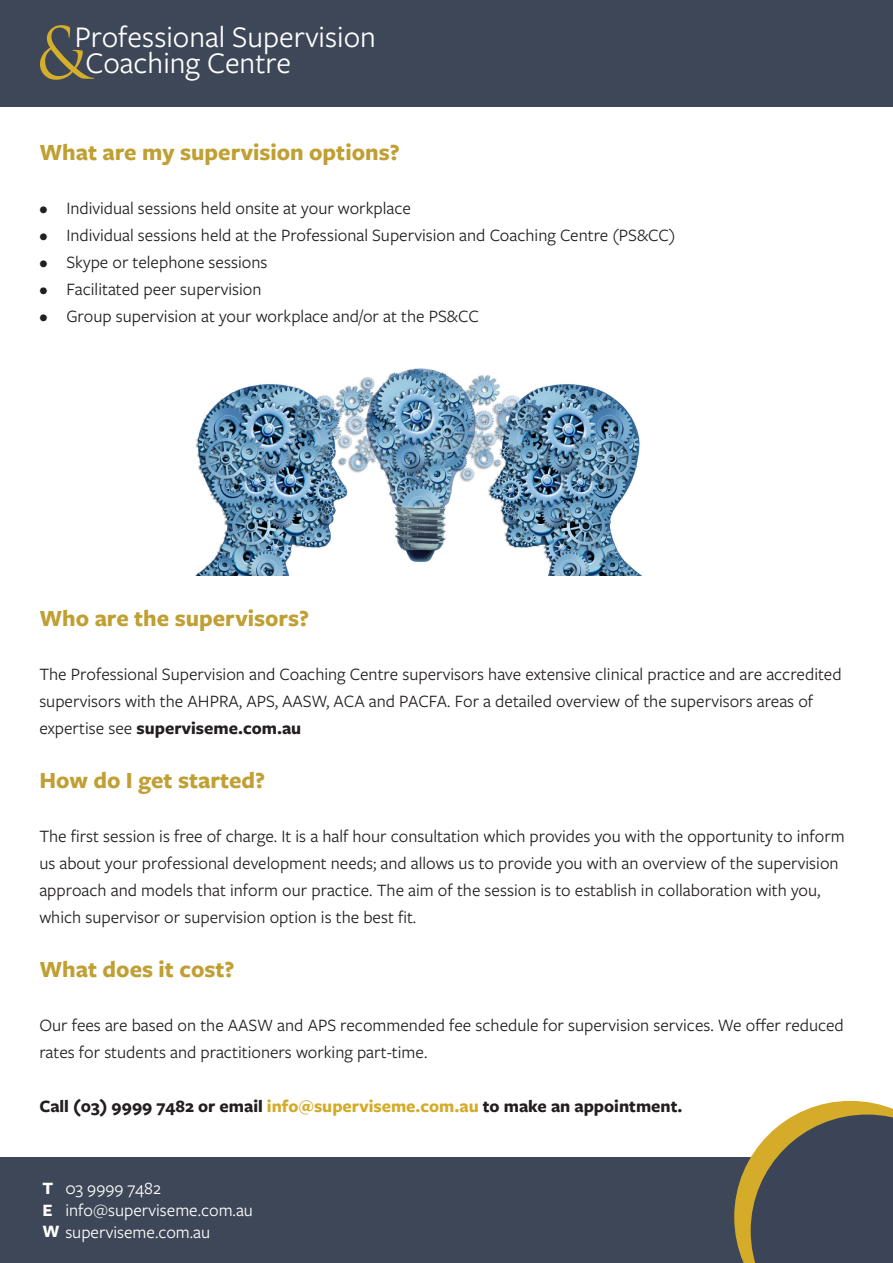
<style>
.page{position:relative;width:893px;height:1263px;background:#fff}
.page>*{position:absolute;margin:0;border:0;box-sizing:border-box;transform-origin:0 0}
.t1{font:69.6px "Trajan Pro";color:#d5ae2b;scale:.95 1}
.t2{font:31.05px "Freight Sans Pro";color:#fff}
.t3{font:700 24px "Freight Sans Pro";color:#c09f33}
.t4{font:18px/27px "Freight Sans Pro";color:#231f20}
.t5{font:700 18px "Freight Sans Pro";color:#231f20}
.t6{font:18px "Freight Sans Pro";color:#fff}
.t7{font:700 18px "Freight Sans Pro";color:#fff}
.s1{font-weight:700}
.s2{color:#d4ab28}
</style>
<div class="page">
<img style="left:195px;top:368px;width:446px;height:207px">
<div style="left:0;top:0;width:893px;height:106px;background:#3e4758"></div>
<div style="left:0;top:1158px;width:893px;height:105px;background:#3e4758"></div>
<svg style="left:734px;top:1101px;width:159px;height:162px"></svg>
<p class="t2" style="left:75px;top:16px;width:303px">Professional Supervision</p>
<p class="t2" style="left:86px;top:42px;width:207px">Coaching Centre</p>
<h1 class="t1" style="left:37px;top:9px;width:56px">&amp;</h1>
<p class="t3" style="left:39px;top:136px;width:362px">What are my supervision options?</p>
<p class="t4" style="left:39px;top:194px;width:373px">• Individual sessions held onsite at your workplace</p>
<p class="t4" style="left:39px;top:221px;width:638px">• Individual sessions held at the Professional Supervision and Coaching Centre (PS&amp;CC)</p>
<p class="t4" style="left:39px;top:248px;width:230px">• Skype or telephone sessions</p>
<p class="t4" style="left:39px;top:275px;width:224px">• Facilitated peer supervision</p>
<p class="t4" style="left:39px;top:302px;width:441px">• Group supervision at your workplace and/or at the PS&amp;CC</p>
<p class="t3" style="left:39px;top:602px;width:271px">Who are the supervisors?</p>
<p class="t4" style="left:39px;top:660px;width:804px">The Professional Supervision and Coaching Centre supervisors have extensive clinical practice and are accredited supervisors with the AHPRA, APS, AASW, ACA and PACFA. For a detailed overview of the supervisors areas of expertise see <span class="s1">superviseme.com.au</span></p>
<p class="t3" style="left:39px;top:764px;width:228px">How do I get started?</p>
<p class="t4" style="left:39px;top:822px;width:807px">The first session is free of charge. It is a half hour consultation which provides you with the opportunity to inform us about your professional development needs; and allows us to provide you with an overview of the supervision approach and models that inform our practice. The aim of the session is to establish in collaboration with you, which supervisor or supervision option is the best fit.</p>
<p class="t3" style="left:39px;top:953px;width:197px">What does it cost?</p>
<p class="t4" style="left:39px;top:1011px;width:806px">Our fees are based on the AASW and APS recommended fee schedule for supervision services. We offer reduced rates for students and practitioners working part-time.</p>
<p class="t5" style="left:39px;top:1094px;width:645px">Call (03) 9999 7482 or email <span class="s2">info@superviseme.com.au</span> to make an appointment.</p>
<p class="t7" style="left:43px;top:1176px;width:12px">T</p>
<p class="t7" style="left:43px;top:1197px;width:12px">E</p>
<p class="t6" style="left:43px;top:1220px;width:169px"><span class="s1">W</span> superviseme.com.au</p>
<p class="t6" style="left:65px;top:1176px;width:97px">03 9999 7482</p>
<p class="t6" style="left:65px;top:1198px;width:189px">info@superviseme.com.au</p>
</div>
